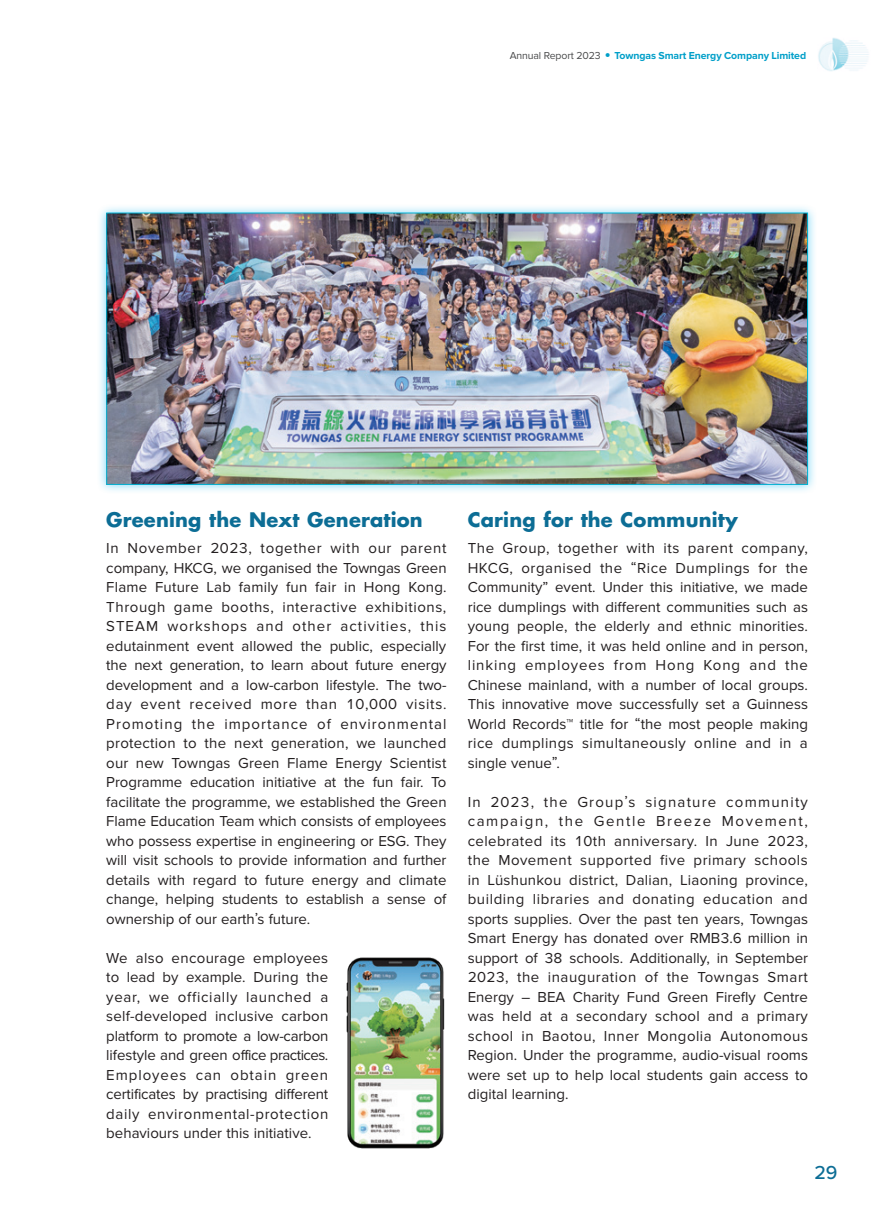
<style>
.page{position:relative;width:893px;height:1212px;background:#fff}
.page>*{position:absolute;margin:0;border:0;box-sizing:border-box;transform-origin:0 0}
.Heading_1{font:700 19.5px "Futura Std";letter-spacing:.01em;color:#0c6d95}
.t1{font:500 19.5px "Proxima Nova";color:#0c6d95}
.Body_Text{font:15px/19.5px "Proxima Nova";color:#231f20;text-align:justify}
.t2{font:700 10.5px "Proxima Nova";letter-spacing:-.01em;color:#009fc9}
.s1{font-weight:400;color:#494a4b}
.s2{font-family:"Futura Std"}
</style>
<div class="page">
<img style="left:818px;top:38px;width:51px;height:33px">
<div style="left:97px;top:203px;width:721px;height:292px;background:#4ecaf4;opacity:.75"></div>
<img style="left:108px;top:215px;width:698px;height:268px">
<div style="left:106px;top:213px;width:702px;height:272px;border:1px solid #00b2d3"></div>
<img style="left:346px;top:957px;width:99px;height:192px">
<p class="t2" style="left:510px;top:50px;width:298px"><span class="s1">Annual Report 2023</span> <span class="s2">•</span> Towngas Smart Energy Company Limited</p>
<p class="Heading_1" style="left:106px;top:507px;width:318px">Greening the Next Generation</p>
<p class="Body_Text" style="left:106px;top:539px;width:342px">In November 2023, together with our parent company, HKCG, we organised the Towngas Green Flame Future Lab family fun fair in Hong Kong.<br>Through game booths, interactive exhibitions, STEAM workshops and other activities, this edutainment event allowed the public, especially the next generation, to learn about future energy development and a low-carbon lifestyle. The two&shy;day event received more than 10,000 visits.<br>Promoting the importance of environmental protection to the next generation, we launched our new Towngas Green Flame Energy Scientist Programme education initiative at the fun fair. To facilitate the programme, we established the Green Flame Education Team which consists of employees who possess expertise in engineering or ESG. They will visit schools to provide information and further details with regard to future energy and climate change, helping students to establish a sense of ownership of our earth’s future.</p>
<p class="Body_Text" style="left:106px;top:948px;width:224px">We also encourage employees to lead by example. During the year, we officially launched a self-developed inclusive carbon platform to promote a low-carbon lifestyle and green office practices.<br>Employees can obtain green certificates by practising different daily environmental-protection behaviours under this initiative.</p>
<p class="Heading_1" style="left:468px;top:507px;width:271px">Caring for the Community</p>
<p class="Body_Text" style="left:468px;top:539px;width:342px">The Group, together with its parent company, HKCG, organised the “Rice Dumplings for the Community” event. Under this initiative, we made rice dumplings with different communities such as young people, the elderly and ethnic minorities.<br>For the first time, it was held online and in person, linking employees from Hong Kong and the Chinese mainland, with a number of local groups.<br>This innovative move successfully set a Guinness World Records™ title for “the most people making rice dumplings simultaneously online and in a single venue”.</p>
<p class="Body_Text" style="left:468px;top:792px;width:342px">In 2023, the Group’s signature community campaign, the Gentle Breeze Movement, celebrated its 10th anniversary. In June 2023, the Movement supported five primary schools in Lüshunkou district, Dalian, Liaoning province, building libraries and donating education and sports supplies. Over the past ten years, Towngas Smart Energy has donated over RMB3.6 million in support of 38 schools. Additionally, in September 2023, the inauguration of the Towngas Smart Energy – BEA Charity Fund Green Firefly Centre was held at a secondary school and a primary school in Baotou, Inner Mongolia Autonomous Region. Under the programme, audio-visual rooms were set up to help local students gain access to digital learning.</p>
<h1 class="t1" style="left:814px;top:1158px;width:24px">29</h1>
</div>
